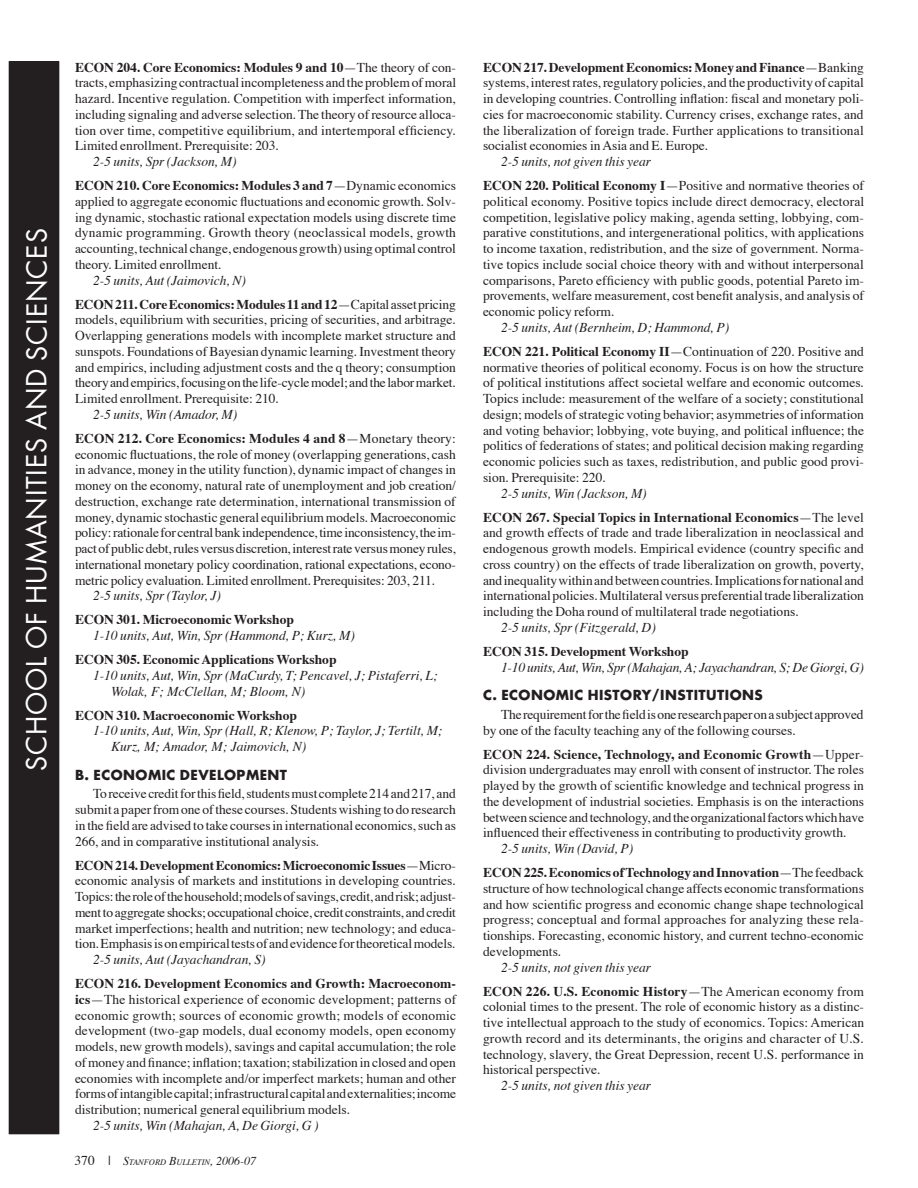
<style>
.page{position:relative;width:918px;height:1188px;background:#fff}
.page>*{position:absolute;margin:0;border:0;box-sizing:border-box;transform-origin:0 0}
.t1{font:27px "Futura";letter-spacing:.03em;color:#fff}
.fl_b_L13_5{font:13.5px/15.8px "Times";color:#231f20;text-align:justify}
.m_I{font:italic 13.5px "Times";color:#231f20}
.m{font:13.5px/15.8px "Times";color:#231f20;text-align:justify}
.fl_b_L13_5-2{font:700 13.5px "Times";color:#231f20}
.m1_I{font:italic 13.5px "Times";color:#231f20}
.E_L16{font:700 13.5px "Futura";letter-spacing:.035em;color:#231f20}
.t2{font:italic 8.4px "Times";color:#231f20}
.s1{font-weight:700}
.s2{font-style:normal;font-size:13.5px}
.s3{font-size:12px}
</style>
<div class="page">
<div style="left:9px;top:62px;width:50px;height:1072px;background:#231f20"></div>
<h1 class="t1" style="left:19px;top:771px;width:545px;rotate:-90deg">school of humanities and sciences</h1>
<p class="fl_b_L13_5" style="left:75px;top:58px;width:383px"><span class="s1">ECON 204. Core Economics: Modules 9 and 10</span>—The theory of con&shy;tracts, emphasizing contractual incompleteness and the problem of moral hazard. Incentive regulation. Competition with imperfect information, including signaling and adverse selection. The theory of resource alloca&shy;tion over time, competitive equilibrium, and intertemporal efficiency.<br>Limited enrollment. Prerequisite: 203.</p>
<p class="m_I" style="left:93px;top:149px;width:145px">2-5 units, Spr (Jackson, M)</p>
<p class="fl_b_L13_5" style="left:75px;top:177px;width:383px"><span class="s1">ECON 210. Core Economics: Modules 3 and 7</span>—Dynamic economics applied to aggregate economic fluctuations and economic growth. Solv&shy;ing dynamic, stochastic rational expectation models using discrete time dynamic programming. Growth theory (neoclassical models, growth accounting, technical change, endogenous growth) using optimal control theory. Limited enrollment.</p>
<p class="m_I" style="left:93px;top:268px;width:155px">2-5 units, Aut (Jaimovich, N)</p>
<p class="fl_b_L13_5" style="left:75px;top:295px;width:383px"><span class="s1">ECON 211. Core Economics: Modules 11 and 12</span>—Capital asset pricing models, equilibrium with securities, pricing of securities, and arbitrage.<br>Overlapping generations models with incomplete market structure and sunspots. Foundations of Bayesian dynamic learning. Investment theory and empirics, including adjustment costs and the q theory; consumption theory and empirics, focusing on the life-cycle model; and the labor market.<br>Limited enrollment. Prerequisite: 210.</p>
<p class="m_I" style="left:93px;top:402px;width:146px">2-5 units, Win (Amador, M)</p>
<p class="fl_b_L13_5" style="left:75px;top:429px;width:383px"><span class="s1">ECON 212. Core Economics: Modules 4 and 8</span>—Monetary theory: economic fluctuations, the role of money (overlapping generations, cash in advance, money in the utility function), dynamic impact of changes in money on the economy, natural rate of unemployment and job creation/ destruction, exchange rate determination, international transmission of money, dynamic stochastic general equilibrium models. Macroeconomic policy: rationale for central bank independence, time inconsistency, the im&shy;pact of public debt, rules versus discretion, interest rate versus money rules, international monetary policy coordination, rational expectations, econo&shy;metric policy evaluation. Limited enrollment. Prerequisites: 203, 211.</p>
<p class="m_I" style="left:93px;top:584px;width:130px">2-5 units, Spr (Taylor, J)</p>
<p class="fl_b_L13_5-2" style="left:75px;top:607px;width:220px">ECON 301. Microeconomic Workshop</p>
<p class="m_I" style="left:93px;top:623px;width:263px">1-10 units, Aut, Win, Spr (Hammond, P; Kurz, M)</p>
<p class="fl_b_L13_5-2" style="left:75px;top:647px;width:263px">ECON 305. Economic Applications Workshop</p>
<p class="m_I" style="left:93px;top:663px;width:346px">1-10 units, Aut, Win, Spr (MaCurdy, T; Pencavel, J; Pistaferri, L;</p>
<p class="m1_I" style="left:111px;top:679px;width:196px">Wolak, F; McClellan, M; Bloom, N)</p>
<p class="fl_b_L13_5-2" style="left:75px;top:702px;width:223px">ECON 310. Macroeconomic Workshop</p>
<p class="m_I" style="left:93px;top:719px;width:351px">1-10 units, Aut, Win, Spr (Hall, R; Klenow, P; Taylor, J; Tertilt, M;</p>
<p class="m1_I" style="left:111px;top:734px;width:197px">Kurz, M; Amador, M; Jaimovich, N)</p>
<p class="E_L16" style="left:75px;top:766px;width:214px">B. ECONOMIC DEVELOPMENT</p>
<p class="m" style="left:75px;top:785px;width:383px;text-indent:18px">To receive credit for this field, students must complete 214 and 217, and submit a paper from one of these courses. Students wishing to do research in the field are advised to take courses in international economics, such as 266, and in comparative institutional analysis.</p>
<p class="fl_b_L13_5" style="left:75px;top:856px;width:383px"><span class="s1">ECON 214. Development Economics: Microeconomic Issues</span>—Micro&shy;economic analysis of markets and institutions in developing countries.<br>Topics: the role of the household; models of savings, credit, and risk; adjust&shy;ment to aggregate shocks; occupational choice, credit constraints, and credit market imperfections; health and nutrition; new technology; and educa&shy;tion. Emphasis is on empirical tests of and evidence for theoretical models.</p>
<p class="m_I" style="left:93px;top:947px;width:174px">2-5 units, Aut (Jayachandran, S)</p>
<p class="fl_b_L13_5" style="left:75px;top:975px;width:383px"><span class="s1">ECON 216. Development Economics and Growth: Macroeconom&shy;ics</span>—The historical experience of economic development; patterns of economic growth; sources of economic growth; models of economic development (two-gap models, dual economy models, open economy models, new growth models), savings and capital accumulation; the role of money and finance; inflation; taxation; stabilization in closed and open economies with incomplete and/or imperfect markets; human and other forms of intangible capital; infrastructural capital and externalities; income distribution; numerical general equilibrium models.</p>
<p class="m_I" style="left:93px;top:1113px;width:227px">2-5 units, Win (Mahajan, A, De Giorgi, G )</p>
<p class="t2" style="left:75px;top:1154px;width:183px"><span class="s2">370 |</span> <span class="s3">S</span>tanford <span class="s3">B</span>ulletin<span class="s3">, 2006-07</span></p>
<p class="fl_b_L13_5" style="left:483px;top:58px;width:383px"><span class="s1">ECON 217. Development Economics: Money and Finance</span>—Banking systems, interest rates, regulatory policies, and the productivity of capital in developing countries. Controlling inflation: fiscal and monetary poli&shy;cies for macroeconomic stability. Currency crises, exchange rates, and the liberalization of foreign trade. Further applications to transitional socialist economies in Asia and E. Europe.</p>
<p class="m_I" style="left:501px;top:149px;width:152px">2-5 units, not given this year</p>
<p class="fl_b_L13_5" style="left:483px;top:177px;width:383px"><span class="s1">ECON 220. Political Economy I</span>—Positive and normative theories of political economy. Positive topics include direct democracy, electoral competition, legislative policy making, agenda setting, lobbying, com&shy;parative constitutions, and intergenerational politics, with applications to income taxation, redistribution, and the size of government. Norma&shy;tive topics include social choice theory with and without interpersonal comparisons, Pareto efficiency with public goods, potential Pareto im&shy;provements, welfare measurement, cost benefit analysis, and analysis of economic policy reform.</p>
<p class="m_I" style="left:501px;top:315px;width:230px">2-5 units, Aut (Bernheim, D; Hammond, P)</p>
<p class="fl_b_L13_5" style="left:483px;top:342px;width:383px"><span class="s1">ECON 221. Political Economy II</span>—Continuation of 220. Positive and normative theories of political economy. Focus is on how the structure of political institutions affect societal welfare and economic outcomes.<br>Topics include: measurement of the welfare of a society; constitutional design; models of strategic voting behavior; asymmetries of information and voting behavior; lobbying, vote buying, and political influence; the politics of federations of states; and political decision making regarding economic policies such as taxes, redistribution, and public good provi&shy;sion. Prerequisite: 220.</p>
<p class="m_I" style="left:501px;top:481px;width:147px">2-5 units, Win (Jackson, M)</p>
<p class="fl_b_L13_5" style="left:483px;top:508px;width:382px"><span class="s1">ECON 267. Special Topics in International Economics</span>—The level and growth effects of trade and trade liberalization in neoclassical and endogenous growth models. Empirical evidence (country specific and cross country) on the effects of trade liberalization on growth, poverty, and inequality within and between countries. Implications for national and international policies. Multilateral versus preferential trade liberalization including the Doha round of multilateral trade negotiations.</p>
<p class="m_I" style="left:501px;top:615px;width:156px">2-5 units, Spr (Fitzgerald, D)</p>
<p class="fl_b_L13_5-2" style="left:483px;top:638px;width:207px">ECON 315. Development Workshop</p>
<p class="m_I" style="left:501px;top:655px;width:364px">1-10 units, Aut, Win, Spr (Mahajan, A; Jayachandran, S; De Giorgi, G)</p>
<p class="E_L16" style="left:483px;top:686px;width:281px">C. ECONOMIC HISTORY/INSTITUTIONS</p>
<p class="m" style="left:483px;top:705px;width:382px;text-indent:18px">The requirement for the field is one research paper on a subject approved by one of the faculty teaching any of the following courses.</p>
<p class="fl_b_L13_5" style="left:483px;top:745px;width:383px"><span class="s1">ECON 224. Science, Technology, and Economic Growth</span>—Upper&shy;division undergraduates may enroll with consent of instructor. The roles played by the growth of scientific knowledge and technical progress in the development of industrial societies. Emphasis is on the interactions between science and technology, and the organizational factors which have influenced their effectiveness in contributing to productivity growth.</p>
<p class="m_I" style="left:501px;top:836px;width:134px">2-5 units, Win (David, P)</p>
<p class="fl_b_L13_5" style="left:483px;top:864px;width:383px"><span class="s1">ECON 225. Economics of Technology and Innovation</span>—The feedback structure of how technological change affects economic transformations and how scientific progress and economic change shape technological progress; conceptual and formal approaches for analyzing these rela&shy;tionships. Forecasting, economic history, and current techno-economic developments.</p>
<p class="m_I" style="left:501px;top:955px;width:152px">2-5 units, not given this year</p>
<p class="fl_b_L13_5" style="left:483px;top:982px;width:383px"><span class="s1">ECON 226. U.S. Economic History</span>—The American economy from colonial times to the present. The role of economic history as a distinc&shy;tive intellectual approach to the study of economics. Topics: American growth record and its determinants, the origins and character of U.S. technology, slavery, the Great Depression, recent U.S. performance in historical perspective.</p>
<p class="m_I" style="left:501px;top:1073px;width:152px">2-5 units, not given this year</p>
</div>
